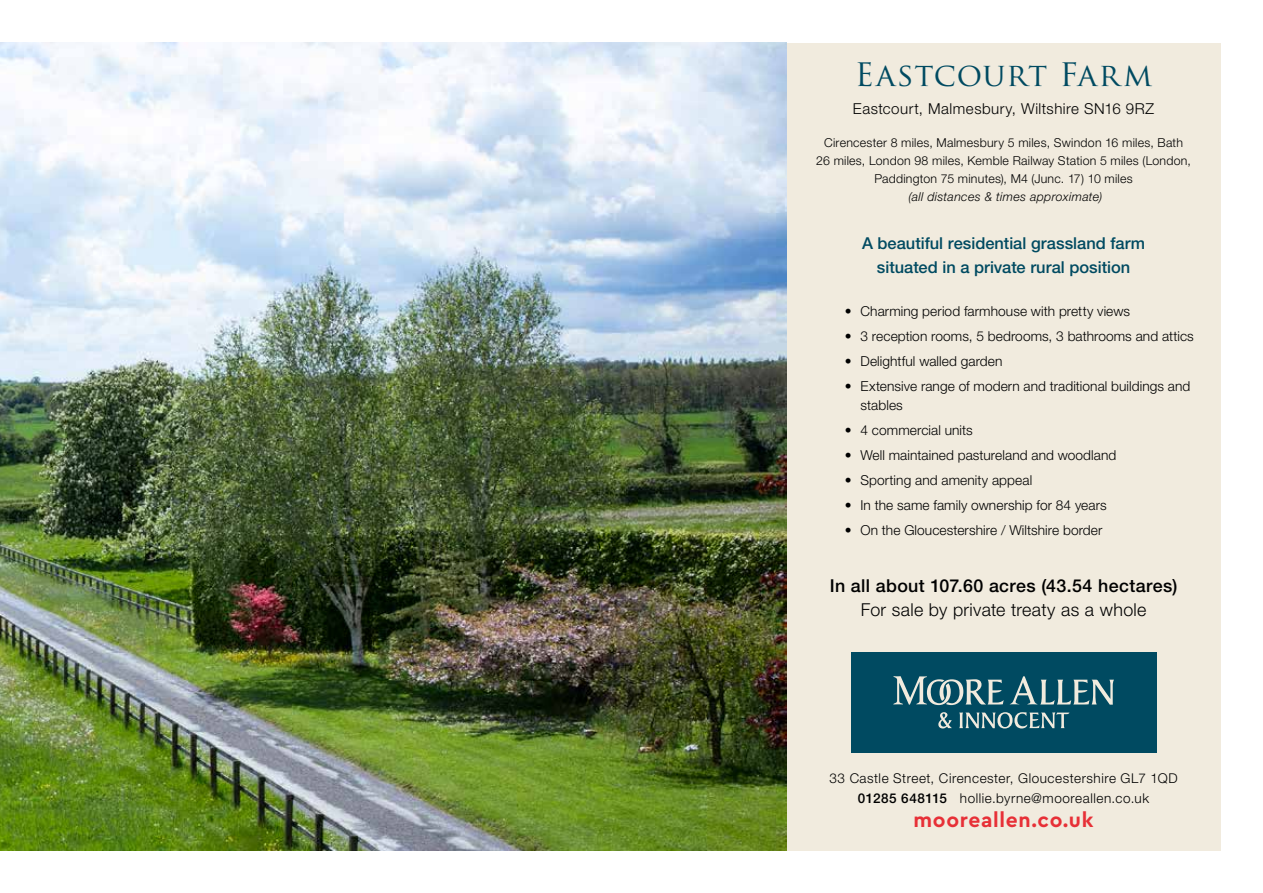
<style>
.page{position:relative;width:1263px;height:893px;background:#fff}
.page>*{position:absolute;margin:0;border:0;box-sizing:border-box;transform-origin:0 0}
.t1{font:31.5px "Trajan Pro";letter-spacing:.02em;color:#004a61}
.t2{font:700 21px "Cera Basic";letter-spacing:.03em;color:#e73037}
.t3{font:500 17.85px "Helvetica Neue LT Std";letter-spacing:.02em;color:#000}
.t4{font:300 17.85px "Helvetica Neue LT Std";letter-spacing:.02em;color:#000}
.t5{font:500 16.5px/24.6px "Helvetica Neue LT Std";color:#004a61;text-align:center}
.t6{font:300 15px "Helvetica Neue LT Std";letter-spacing:.035em;color:#000}
.t7{font:300 13.65px/19.2px "Helvetica Neue LT Std";letter-spacing:.005em;color:#000}
.t8{font:300 13.5px/19.5px "Helvetica Neue LT Std";letter-spacing:.04em;color:#000;text-align:center}
.t9{font:300 12.3px/17.9px "Helvetica Neue LT Std";letter-spacing:.02em;color:#000;text-align:center}
.t10{font:italic 300 12.3px "Helvetica Neue LT Std";letter-spacing:.03em;color:#000}
.s1{font-weight:500}
</style>
<div class="page">
<img style="left:0;top:43px;width:787px;height:807px">
<div style="left:787px;top:43px;width:433px;height:807px;background:#f1ebde"></div>
<div style="left:851px;top:652px;width:305px;height:101px;background:#004a61"></div>
<svg style="left:938px;top:712px;width:14px;height:16px"></svg>
<svg style="left:893px;top:676px;width:221px;height:29px"></svg>
<svg style="left:959px;top:712px;width:110px;height:16px"></svg>
<h1 class="t1" style="left:855px;top:54px;width:299px">Eastcourt Farm</h1>
<p class="t6" style="left:853px;top:99px;width:303px">Eastcourt, Malmesbury, Wiltshire SN16 9RZ</p>
<p class="t9" style="left:816px;top:134px;width:376px">Cirencester 8 miles, Malmesbury 5 miles, Swindon 16 miles, Bath<br>26 miles, London 98 miles, Kemble Railway Station 5 miles (London,<br>Paddington 75 minutes), M4 (Junc. 17) 10 miles</p>
<p class="t10" style="left:908px;top:189px;width:195px">(all distances &amp; times approximate)</p>
<p class="t5" style="left:862px;top:230px;width:285px">A beautiful residential grassland farm situated in a private rural position</p>
<p class="t7" style="left:845px;top:301px;width:287px">• Charming period farmhouse with pretty views</p>
<p class="t7" style="left:845px;top:326px;width:350px">• 3 reception rooms, 5 bedrooms, 3 bathrooms and attics</p>
<p class="t7" style="left:845px;top:351px;width:159px">• Delightful walled garden</p>
<p class="t7" style="left:860px;top:376px;width:331px;text-indent:-16px">• Extensive range of modern and traditional buildings and stables</p>
<p class="t7" style="left:845px;top:420px;width:129px">• 4 commercial units</p>
<p class="t7" style="left:845px;top:445px;width:273px">• Well maintained pastureland and woodland</p>
<p class="t7" style="left:845px;top:470px;width:189px">• Sporting and amenity appeal</p>
<p class="t7" style="left:845px;top:495px;width:263px">• In the same family ownership for 84 years</p>
<p class="t7" style="left:845px;top:520px;width:259px">• On the Gloucestershire / Wiltshire border</p>
<h3 class="t3" style="left:830px;top:575px;width:349px">In all about 107.60 acres (43.54 hectares)</h3>
<h3 class="t4" style="left:861px;top:599px;width:287px">For sale by private treaty as a whole</h3>
<p class="t8" style="left:829px;top:768px;width:349px">33 Castle Street, Cirencester, Gloucestershire GL7 1QD<br><span class="s1">01285 648115</span> hollie.byrne@mooreallen.co.uk</p>
<h2 class="t2" style="left:913px;top:807px;width:181px">mooreallen.co.uk</h2>
</div>
